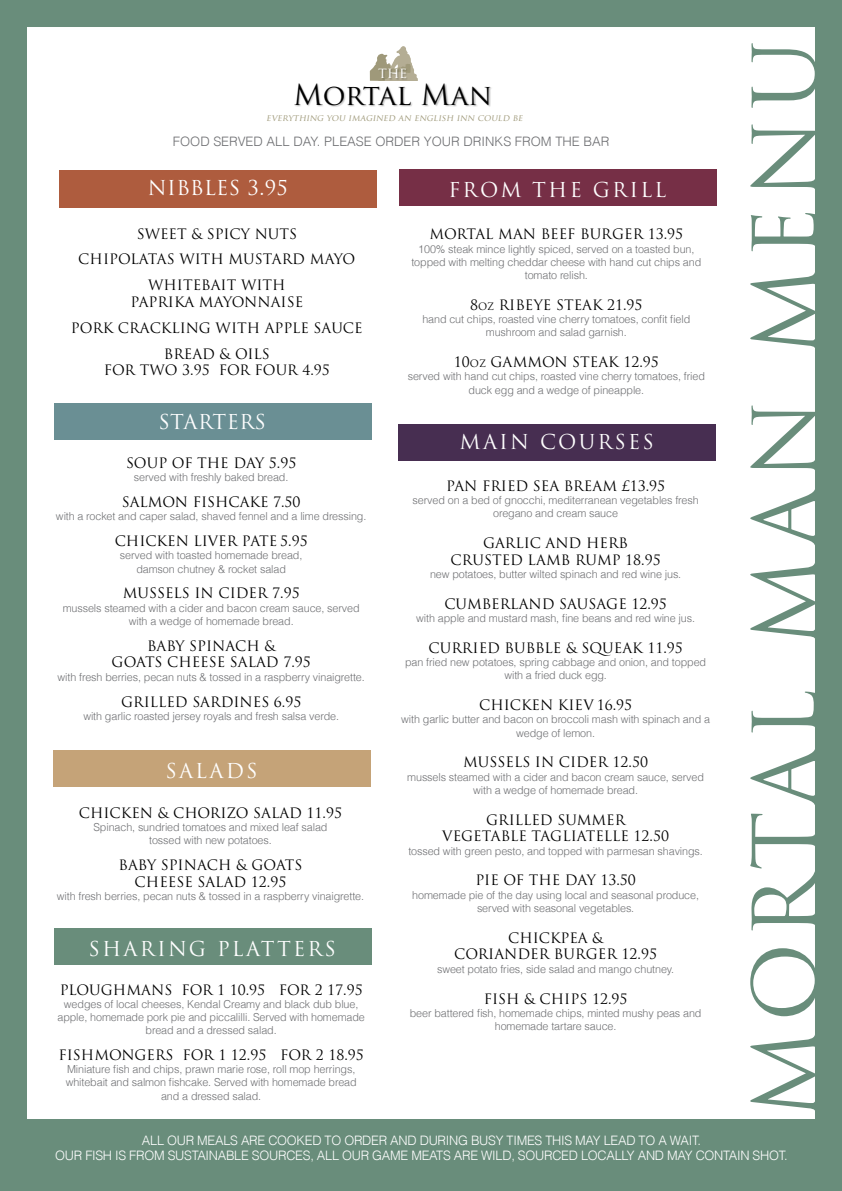
<style>
.page{position:relative;width:842px;height:1191px;background:#fff}
.page>*{position:absolute;margin:0;border:0;box-sizing:border-box;transform-origin:0 0}
.t1{font:86.4px "Trajan Pro";letter-spacing:.08em;color:#698d7b}
.t2{font:28.2px "Trajan Pro";color:#000}
.t3{font:20px "Trajan Pro";letter-spacing:.11em;color:#fff}
.t4{font:14.6px "Trajan Pro";color:#fff}
.t5{font:14px/16.8px "Trajan Pro";color:#000}
.t6{font:300 13px/15.6px "Helvetica";letter-spacing:-.02em;color:#fff;text-align:center}
.t7{font:300 13px "Helvetica";color:#6d6e71}
.t8{font:300 11px/13.2px "Helvetica";letter-spacing:-.01em;color:#6d6e71;text-align:center}
.t9{font:italic 9px "Trajan Pro";color:#9f997a}
.s1{font-size:10px}
</style>
<div class="page">
<div style="left:0;top:0;width:842px;height:1191px;border:27px solid #698d7b"></div>
<div style="left:18px;top:1119px;width:808px;height:52px;background:#698d7b"></div>
<div style="left:398px;top:424px;width:318px;height:36px;background:#472e51"></div>
<div style="left:59px;top:170px;width:318px;height:38px;background:#ae5c3e"></div>
<div style="left:54px;top:403px;width:318px;height:36px;background:#6a8f94"></div>
<svg style="left:372px;top:46px;width:42px;height:23px"></svg>
<div style="left:295px;top:69px;width:198px;height:38px;background:#000;opacity:.25"></div>
<div style="left:399px;top:169px;width:318px;height:37px;background:#762f46"></div>
<div style="left:54px;top:928px;width:318px;height:36px;background:#698d7b"></div>
<div style="left:53px;top:750px;width:318px;height:37px;background:#c5a378"></div>
<h3 class="t4" style="left:378px;top:64px;width:30px">THE</h3>
<h2 class="t2" style="left:293px;top:77px;width:200px">MORTAL MAN</h2>
<p class="t9" style="left:266px;top:112px;width:260px">EVERYTHING YOU IMAGINED AN ENGLISH INN COULD BE</p>
<p class="t7" style="left:173px;top:133px;width:18px">Food</p>
<p class="t7" style="left:213px;top:133px;width:62px">Served all</p>
<p class="t7" style="left:293px;top:133px;width:48px">day. Please</p>
<p class="t7" style="left:375px;top:133px;width:10px">order</p>
<p class="t7" style="left:424px;top:133px;width:10px">your</p>
<p class="t7" style="left:464px;top:133px;width:9px">drinks</p>
<p class="t7" style="left:515px;top:133px;width:10px">from</p>
<p class="t7" style="left:555px;top:133px;width:9px">the</p>
<p class="t7" style="left:583px;top:133px;width:10px">bar</p>
<h3 class="t3" style="left:448px;top:177px;width:19px">FROM</h3>
<h3 class="t3" style="left:532px;top:177px;width:122px">THE GRILL</h3>
<p class="t5" style="left:429px;top:226px;width:255px">MORTAL MAN BEEF BURGER 13.95</p>
<p class="t8" style="left:411px;top:242px;width:291px">100% steak mince lightly spiced, served on a toasted bun, topped with melting cheddar cheese with hand cut chips and tomato relish.</p>
<p class="t5" style="left:470px;top:296px;width:174px">8<span class="s1">OZ</span> RI BEYE STEAK 21.95</p>
<p class="t8" style="left:422px;top:312px;width:269px">hand cut chips, roasted vine cherry tomatoes, confit field mushroom and salad garnish.</p>
<p class="t5" style="left:454px;top:353px;width:206px">10<span class="s1">OZ</span> GAMMON STEAK 12.95</p>
<p class="t8" style="left:408px;top:370px;width:299px">served with hand cut chips, roasted vine cherry tomatoes, fried duck egg and a wedge of pineapple.</p>
<h3 class="t3" style="left:148px;top:175px;width:42px">NIBBLE</h3>
<h3 class="t3" style="left:229px;top:175px;width:61px">S 3.95</h3>
<p class="t5" style="left:137px;top:225px;width:159px">SWEET &amp; SPICY NUTS</p>
<p class="t5" style="left:78px;top:251px;width:279px">CHI POLATAS WI TH MUS TARD MAYO</p>
<p class="t5" style="left:148px;top:277px;width:13px">WHI</p>
<p class="t5" style="left:130px;top:277px;width:174px;text-indent:53px">TEBAIT WITH<br>PAPRI KA MAYONNAIS E</p>
<p class="t5" style="left:71px;top:315px;width:293px;line-height:25.8px;text-align:center">PORK CRACKLING WITH APPLE SAUCE<br>BREAD &amp; OI LS</p>
<p class="t5" style="left:104px;top:362px;width:227px">FOR TWO 3.95 FOR FOUR 4.95</p>
<h3 class="t3" style="left:158px;top:409px;width:28px">STARTER</h3>
<h3 class="t3" style="left:255px;top:409px;width:13px">S</h3>
<p class="t5" style="left:126px;top:454px;width:172px">SOUP OF TH E DAY 5.95</p>
<p class="t8" style="left:134px;top:471px;width:156px">served with freshly baked bread.</p>
<p class="t5" style="left:122px;top:493px;width:81px">SALMON FISHC</p>
<p class="t5" style="left:240px;top:493px;width:62px">AKE 7.50</p>
<p class="t8" style="left:56px;top:510px;width:312px">with a rocket and caper salad, shaved fennel and a lime dressing.</p>
<p class="t5" style="left:115px;top:532px;width:22px">CHIC</p>
<p class="t5" style="left:157px;top:532px;width:153px">KEN LIVER PATE 5.95</p>
<p class="t8" style="left:120px;top:549px;width:184px">served with toasted homemade bread, damson chutney &amp; rocket salad</p>
<p class="t5" style="left:123px;top:585px;width:178px">MUSS ELS IN CIDER 7.95</p>
<p class="t8" style="left:63px;top:601px;width:298px">mussels steamed with a cider and bacon cream sauce, served with a wedge of homemade bread.</p>
<p class="t5" style="left:147px;top:637px;width:101px">BABY SPI NACH</p>
<h3 class="t3" style="left:459px;top:429px;width:119px">MAIN COUR</h3>
<h3 class="t3" style="left:615px;top:429px;width:41px">SES</h3>
<p class="t5" style="left:446px;top:477px;width:221px">PAN FRI ED S EA BREAM £13.95</p>
<p class="t8" style="left:413px;top:493px;width:288px">served on a bed of gnocchi, mediterranean vegetables fresh oregano and cream sauce</p>
<p class="t5" style="left:451px;top:534px;width:212px;text-align:center">GARLIC AND HERB<br>CRUSTED LAMB RUMP 18.95</p>
<p class="t8" style="left:430px;top:567px;width:253px">new potatoes, butter wilted spinach and red wine jus.</p>
<p class="t5" style="left:444px;top:595px;width:224px">CUMBERLAND SAUSAGE 12.95</p>
<p class="t8" style="left:416px;top:611px;width:280px">with apple and mustard mash, fine beans and red wine jus.</p>
<p class="t5" style="left:428px;top:639px;width:256px">CURRI ED BUBBLE &amp; SQUEAK 11.95</p>
<p class="t8" style="left:405px;top:655px;width:302px">pan fried new potatoes, spring cabbage and onion, and topped with a fried duck egg.</p>
<p class="t5" style="left:479px;top:696px;width:12px">CHIC</p>
<p class="t5" style="left:521px;top:696px;width:113px">KEN KI EV 16.95</p>
<p class="t8" style="left:401px;top:713px;width:310px">with garlic butter and bacon on broccoli mash with spinach and a wedge of lemon.</p>
<p class="t5" style="left:463px;top:754px;width:186px">MUSS ELS IN CIDER 12.50</p>
<p class="t8" style="left:407px;top:770px;width:298px">mussels steamed with a cider and bacon cream sauce, served with a wedge of homemade bread.</p>
<p class="t5" style="left:442px;top:811px;width:228px;text-align:center">GRI LLED SUMMER<br>VEGETABLE TAGLIATELLE 12.50</p>
<p class="t8" style="left:408px;top:844px;width:296px">tossed with green pesto, and topped with parmesan shavings.</p>
<p class="t5" style="left:475px;top:872px;width:162px">PI E OF TH E DAY 13.50</p>
<p class="t8" style="left:412px;top:888px;width:288px">homemade pie of the day using local and seasonal produce, served with seasonal vegetables.</p>
<p class="t5" style="left:508px;top:929px;width:22px">CHIC</p>
<p class="t5" style="left:112px;top:637px;width:201px;text-indent:153px">&amp;<br>GOATS CH EES E SALAD 7.95</p>
<p class="t8" style="left:58px;top:670px;width:309px">with fresh berries, pecan nuts &amp; tossed in a raspberry vinaigrette.</p>
<p class="t5" style="left:121px;top:693px;width:182px">GRI LLED SARDINES 6.95</p>
<p class="t8" style="left:83px;top:709px;width:257px">with garlic roasted jersey royals and fresh salsa verde.</p>
<h3 class="t3" style="left:165px;top:758px;width:90px">SALADS</h3>
<p class="t5" style="left:79px;top:804px;width:22px">CHIC</p>
<p class="t5" style="left:121px;top:804px;width:223px">KEN &amp; CHORI ZO SALAD 11.95</p>
<p class="t8" style="left:93px;top:820px;width:236px">Spinach, sundried tomatoes and mixed leaf salad tossed with new potatoes.</p>
<p class="t5" style="left:119px;top:856px;width:101px">BABY SPI NACH</p>
<p class="t5" style="left:135px;top:856px;width:167px;text-indent:101px">&amp; GOATS<br>CH EES E SALAD 12.95</p>
<p class="t8" style="left:57px;top:889px;width:309px">with fresh berries, pecan nuts &amp; tossed in a raspberry vinaigrette.</p>
<p class="t5" style="left:454px;top:929px;width:204px;text-indent:96px">KPEA &amp;<br>CORIANDER BURGER 12.95</p>
<p class="t8" style="left:437px;top:962px;width:239px">sweet potato fries, side salad and mango chutney.</p>
<p class="t5" style="left:484px;top:990px;width:10px">FISH</p>
<p class="t5" style="left:524px;top:990px;width:105px">&amp; CHIPS 12.95</p>
<p class="t8" style="left:410px;top:1006px;width:293px">beer battered fish, homemade chips, minted mushy peas and homemade tartare sauce.</p>
<h3 class="t3" style="left:89px;top:935px;width:245px">SHARI NG PLATTERS</h3>
<p class="t5" style="left:60px;top:981px;width:305px">PLOUGHMANS FOR 1 10.95 FOR 2 17.95</p>
<p class="t8" style="left:57px;top:997px;width:309px">wedges of local cheeses, Kendal Creamy and black dub blue, apple, homemade pork pie and piccalilli. Served with homemade bread and a dressed salad.</p>
<p class="t5" style="left:58px;top:1046px;width:10px">FISH</p>
<p class="t5" style="left:94px;top:1046px;width:271px">MONGERS FOR 1 12.95 FOR 2 18.95</p>
<p class="t8" style="left:66px;top:1062px;width:293px">Miniature fish and chips, prawn marie rose, roll mop herrings, whitebait and salmon fishcake. Served with homemade bread and a dressed salad.</p>
<h1 class="t1" style="left:730px;top:1119px;width:1082px;rotate:-90deg">MORTAL MAN MENU</h1>
<p class="t6" style="left:55px;top:1132px;width:734px">ALL OUR MEALS ARE COOKED TO ORDER AND DURING BUSY TIMES THIS MAY LEAD TO A WAIT.<br>OUR FISH IS FROM SUSTAINABLE SOURCES, ALL OUR GAME MEATS ARE WILD, SOURCED LOCALLY AND MAY CONTAIN SHOT.</p>
</div>
